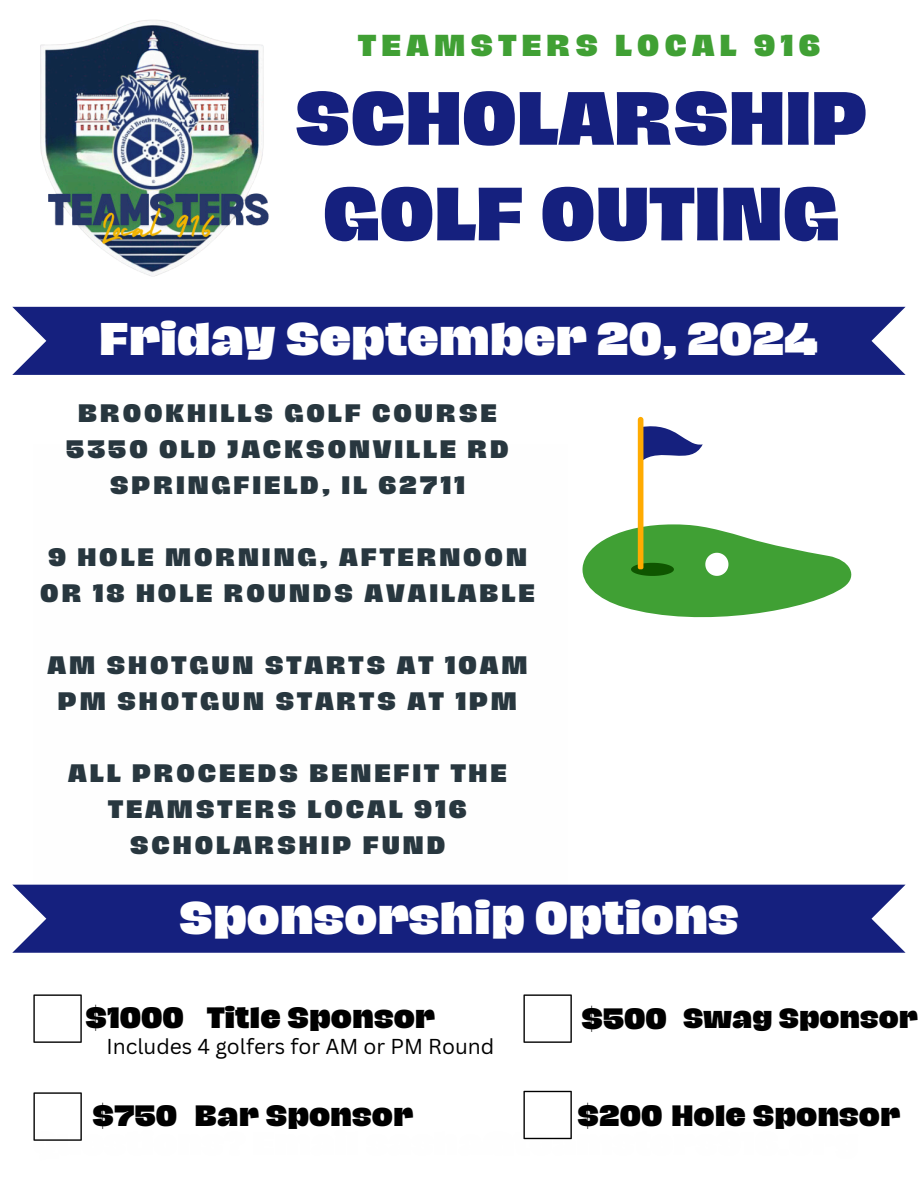
<style>
.page{position:relative;width:918px;height:1188px;background:#fff}
.page>*{position:absolute;margin:0;border:0;box-sizing:border-box;transform-origin:0 0}
.t1{font:800 69px/95.7px "Hagrid Text";color:#15207e;text-align:center}
.t2{font:800 42px "Hagrid Text";color:#fff}
.t3{font:800 27.75px "Hagrid Text";letter-spacing:.19em;color:#40a034}
.t4{font:800 27px "Hagrid Text";color:#000}
.t5{font:800 25.5px "Hagrid Text";color:#000}
.t6{font:800 23.25px/36px "Hagrid Text";letter-spacing:.125em;color:#28373f;text-align:center}
.t7{font:21px "Canva Sans";color:#000}
</style>
<div class="page">
<div style="left:12px;top:307px;width:894px;height:68px;background:#15207e"></div>
<svg style="left:582px;top:417px;width:270px;height:201px"></svg>
<div style="left:12px;top:885px;width:894px;height:68px;background:#15207e"></div>
<svg style="left:33px;top:994px;width:49px;height:49px"></svg>
<svg style="left:33px;top:1092px;width:49px;height:49px"></svg>
<svg style="left:523px;top:1091px;width:49px;height:48px"></svg>
<svg style="left:523px;top:994px;width:49px;height:49px"></svg>
<img style="left:40px;top:20px;width:229px;height:257px">
<h6 class="t3" style="left:358px;top:31px;width:464px">TEAMSTERS LOCAL 916</h6>
<p class="t1" style="left:294px;top:70px;width:575px">SCHOLARSHIP<br>GOLF OUTING</p>
<h6 class="t2" style="left:100px;top:318px;width:720px">Friday September 20, 2024</h6>
<h1 class="t6" style="left:66px;top:395px;width:444px">BROOKHILLS GOLF COURSE<br>5350 OLD JACKSONVILLE RD<br>SPRINGFIELD, IL 62711</h1>
<h2 class="t6" style="left:40px;top:539px;width:496px">9 HOLE MORNING, AFTERNOON<br>OR 18 HOLE ROUNDS AVAILABLE</h2>
<h6 class="t6" style="left:48px;top:647px;width:481px">AM SHOTGUN STARTS AT 10AM<br>PM SHOTGUN STARTS AT 1PM</h6>
<h6 class="t6" style="left:68px;top:755px;width:440px">ALL PROCEEDS BENEFIT THE<br>TEAMSTERS LOCAL 916<br>SCHOLARSHIP FUND</h6>
<p class="t2" style="left:179px;top:897px;width:562px">Sponsorship Options</p>
<h5 class="t4" style="left:85px;top:1004px;width:100px">$1000</h5>
<h5 class="t4" style="left:207px;top:1004px;width:230px">Title Sponsor</h5>
<p class="t7" style="left:106px;top:1032px;width:390px">Includes 4 golfers for AM or PM Round</p>
<p class="t4" style="left:581px;top:1005px;width:87px">$500</p>
<h4 class="t5" style="left:683px;top:1005px;width:237px">Swag Sponsor</h4>
<p class="t4" style="left:92px;top:1102px;width:87px">$750</p>
<h5 class="t4" style="left:195px;top:1102px;width:220px">Bar Sponsor</h5>
<h2 class="t4" style="left:577px;top:1102px;width:325px">$200 Hole Sponsor</h2>
</div>
